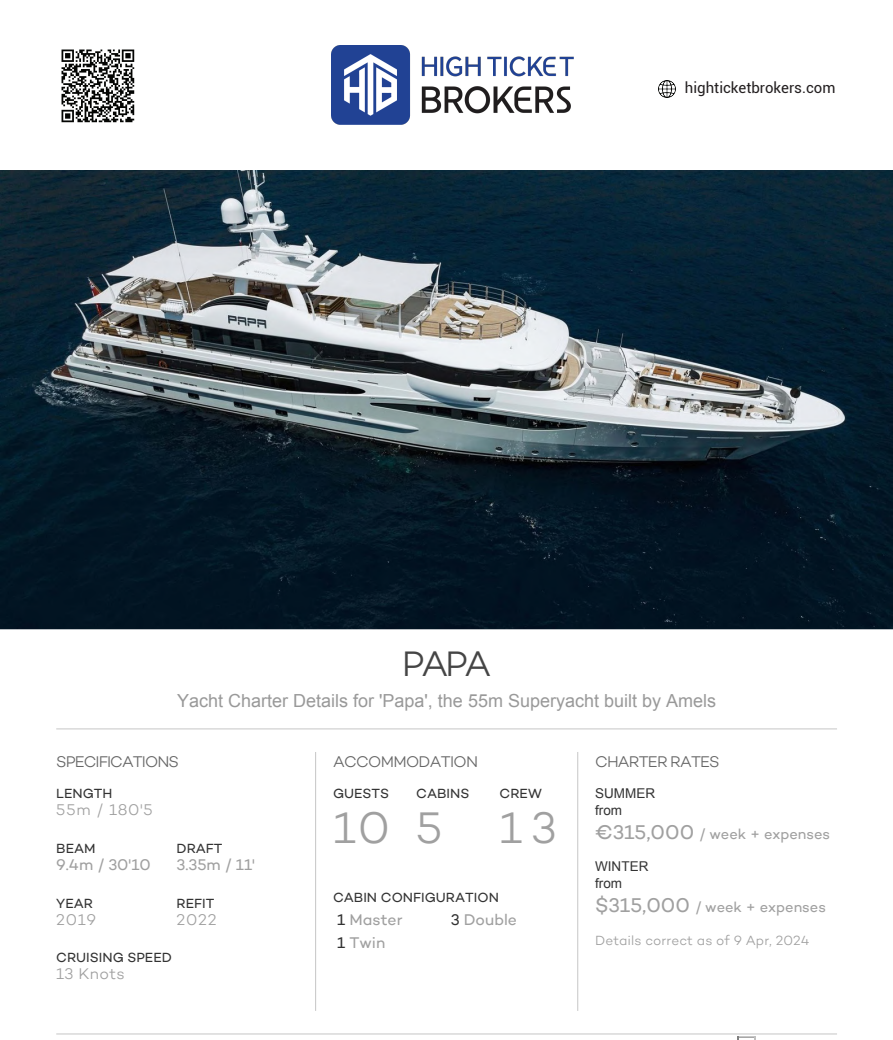
<style>
.page{position:relative;width:893px;height:1040px;background:#fff}
.page>*{position:absolute;margin:0;border:0;box-sizing:border-box;transform-origin:0 0}
.t1{font:300 45px "Campton";color:#a0a0a0}
.t2{font:300 36px "Campton";color:#454545}
.t3{font:18px "Arial";color:#999}
.t4{font:300 15.75px "Campton";letter-spacing:-.05em;color:#666}
.t5{font:15.75px "Campton";color:#a0a0a0}
.t6{font:300 15.75px "Campton";letter-spacing:.045em;color:#a0a0a0}
.t7{font:15px "Roboto";color:#231f20}
.t8{font:14.7px "Campton";color:#a0a0a0}
.t9{font:13.5px "Campton";color:#333}
.t10{font:300 13.5px "Campton";letter-spacing:.005em;color:#a0a0a0}
.t11{font:13.5px/17.1px "Arial";color:#333}
.s1{color:#333}
.s2{font-size:20.25px}
</style>
<div class="page">
<img style="left:0;top:170px;width:893px;height:459px">
<svg style="left:56px;top:728px;width:781px;height:1px"></svg>
<svg style="left:315px;top:752px;width:1px;height:258px"></svg>
<svg style="left:577px;top:752px;width:1px;height:258px"></svg>
<svg style="left:56px;top:1033px;width:781px;height:6px"></svg>
<img style="left:331px;top:45px;width:242px;height:79px">
<img style="left:659px;top:80px;width:17px;height:18px">
<img style="left:61px;top:49px;width:74px;height:74px">
<p class="t7" style="left:685px;top:78px;width:152px">highticketbrokers.com</p>
<h2 class="t2" style="left:402px;top:641px;width:91px">PAPA</h2>
<h3 class="t3" style="left:177px;top:688px;width:541px">Yacht Charter Details for 'Papa', the 55m Superyacht built by Amels</h3>
<p class="t4" style="left:56px;top:751px;width:124px">SPECIFICATIONS</p>
<p class="t9" style="left:56px;top:784px;width:58px">LENGTH</p>
<p class="t6" style="left:56px;top:799px;width:98px">55m / 180'5</p>
<p class="t9" style="left:56px;top:839px;width:41px">BEAM</p>
<p class="t9" style="left:177px;top:839px;width:47px">DRAFT</p>
<p class="t5" style="left:56px;top:854px;width:96px">9.4m / 30'10</p>
<p class="t5" style="left:177px;top:854px;width:80px">3.35m / 11'</p>
<p class="t9" style="left:56px;top:894px;width:38px">YEAR</p>
<p class="t9" style="left:177px;top:894px;width:39px">REFIT</p>
<p class="t6" style="left:56px;top:909px;width:41px">2019</p>
<p class="t6" style="left:177px;top:909px;width:41px">2022</p>
<p class="t9" style="left:56px;top:949px;width:117px">CRUISING SPEED</p>
<p class="t6" style="left:56px;top:964px;width:70px">13 Knots</p>
<p class="t4" style="left:333px;top:751px;width:147px">ACCOMMODATION</p>
<p class="t9" style="left:333px;top:784px;width:58px">GUESTS</p>
<p class="t9" style="left:416px;top:784px;width:55px">CABINS</p>
<p class="t9" style="left:500px;top:784px;width:44px">CREW</p>
<h1 class="t1" style="left:333px;top:799px;width:111px">10 5</h1>
<h1 class="t1" style="left:500px;top:799px;width:58px">13</h1>
<p class="t9" style="left:333px;top:889px;width:167px">CABIN CONFIGURATION</p>
<p class="t5" style="left:337px;top:909px;width:67px"><span class="s1">1</span> Master</p>
<p class="t5" style="left:451px;top:909px;width:68px"><span class="s1">3</span> Double</p>
<p class="t5" style="left:337px;top:932px;width:50px"><span class="s1">1</span> Twin</p>
<p class="t4" style="left:595px;top:751px;width:126px">CHARTER RATES</p>
<p class="t11" style="left:595px;top:784px;width:61px">SUMMER from</p>
<p class="t8" style="left:595px;top:824px;width:237px"><span class="s2">€315,000</span> / week + expenses</p>
<p class="t11" style="left:595px;top:857px;width:55px">WINTER from</p>
<p class="t8" style="left:595px;top:897px;width:232px"><span class="s2">$315,000</span> / week + expenses</p>
<p class="t10" style="left:595px;top:931px;width:216px">Details correct as of 9 Apr, 2024</p>
</div>
